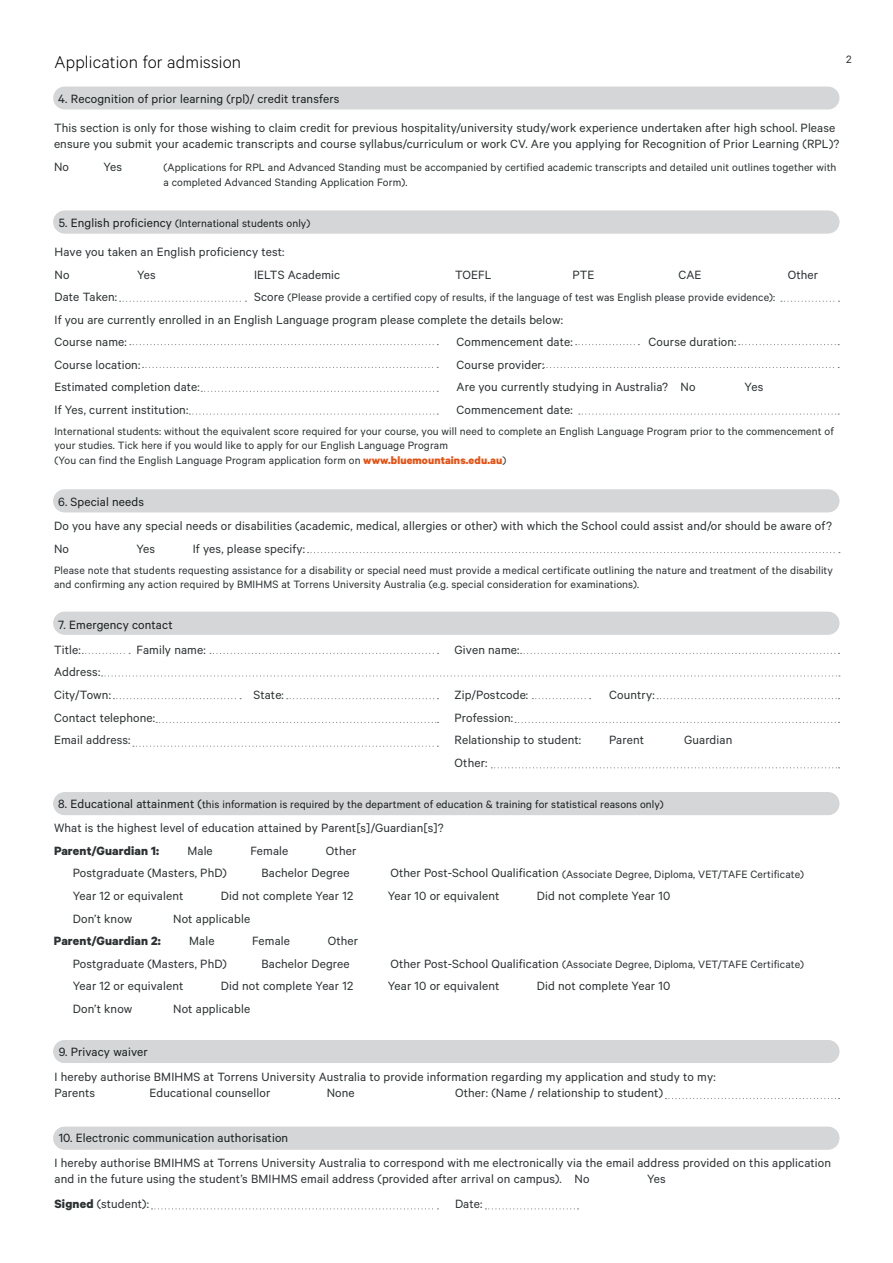
<style>
.page{position:relative;width:893px;height:1263px;background:#fff}
.page>*{position:absolute;margin:0;border:0;box-sizing:border-box;transform-origin:0 0}
.t1{font:300 19.2px "Calibre";letter-spacing:.01em;color:#000}
.t2{font:13.5px/22.5px "Calibre";letter-spacing:.01em;color:#2c3233}
.t3{font:13.5px "Calibre";letter-spacing:.01em;color:#181f20}
.t4{font:700 13.5px "Calibre";letter-spacing:.01em;color:#2c3233}
.t5{font:12px/14.4px "Calibre";letter-spacing:.01em;color:#2c3233}
.t6{font:12px "Calibre";letter-spacing:.01em;color:#181f20}
.s1{font-size:13.5px}
.s2{font-weight:700;color:#e94e0f}
.s3{font-weight:700}
</style>
<div class="page">
<div style="left:53px;top:1127px;width:786px;height:22px;background:#d5d6d7;border-radius:11px"></div>
<div style="left:53px;top:1040px;width:786px;height:23px;background:#d5d6d7;border-radius:11px"></div>
<div style="left:53px;top:792px;width:786px;height:23px;background:#d5d6d7;border-radius:11px"></div>
<div style="left:53px;top:211px;width:786px;height:22px;background:#d5d6d7;border-radius:11px"></div>
<div style="left:53px;top:489px;width:786px;height:23px;background:#d5d6d7;border-radius:11px"></div>
<div style="left:53px;top:612px;width:786px;height:23px;background:#d5d6d7;border-radius:11px"></div>
<div style="left:53px;top:87px;width:786px;height:22px;background:#d5d6d7;border-radius:11px"></div>
<svg style="left:308px;top:552px;width:532px;height:1px"></svg>
<svg style="left:210px;top:653px;width:229px;height:1px"></svg>
<svg style="left:102px;top:675px;width:738px;height:1px"></svg>
<svg style="left:521px;top:653px;width:318px;height:1px"></svg>
<svg style="left:113px;top:698px;width:128px;height:1px"></svg>
<svg style="left:515px;top:722px;width:324px;height:1px"></svg>
<svg style="left:657px;top:698px;width:182px;height:1px"></svg>
<svg style="left:287px;top:698px;width:151px;height:1px"></svg>
<svg style="left:532px;top:698px;width:59px;height:1px"></svg>
<svg style="left:156px;top:722px;width:283px;height:1px"></svg>
<svg style="left:133px;top:746px;width:305px;height:1px"></svg>
<svg style="left:82px;top:653px;width:48px;height:1px"></svg>
<svg style="left:491px;top:767px;width:348px;height:1px"></svg>
<svg style="left:120px;top:301px;width:126px;height:1px"></svg>
<svg style="left:781px;top:301px;width:58px;height:1px"></svg>
<svg style="left:130px;top:344px;width:308px;height:1px"></svg>
<svg style="left:576px;top:344px;width:63px;height:1px"></svg>
<svg style="left:544px;top:367px;width:295px;height:1px"></svg>
<svg style="left:143px;top:367px;width:295px;height:1px"></svg>
<svg style="left:201px;top:391px;width:237px;height:1px"></svg>
<svg style="left:579px;top:413px;width:260px;height:2px"></svg>
<svg style="left:739px;top:344px;width:100px;height:1px"></svg>
<svg style="left:189px;top:413px;width:249px;height:2px"></svg>
<svg style="left:152px;top:1208px;width:286px;height:1px"></svg>
<svg style="left:485px;top:1208px;width:93px;height:1px"></svg>
<svg style="left:665px;top:1098px;width:174px;height:1px"></svg>
<h1 class="t1" style="left:54px;top:51px;width:188px">Application for admission</h1>
<p class="t5" style="left:846px;top:52px;width:7px">2</p>
<p class="t3" style="left:58px;top:91px;width:283px">4. Recognition of prior learning (rpl)/ credit transfers</p>
<p class="t2" style="left:54px;top:119px;width:787px;line-height:16.2px">This section is only for those wishing to claim credit for previous hospitality/university study/work experience undertaken after high school. Please ensure you submit your academic transcripts and course syllabus/curriculum or work CV. Are you applying for Recognition of Prior Learning (RPL)?</p>
<p class="t2" style="left:54px;top:155px;width:16px">No</p>
<p class="t2" style="left:104px;top:155px;width:20px">Yes</p>
<p class="t5" style="left:164px;top:159px;width:674px;line-height:15px">(Applications for RPL and Advanced Standing must be accompanied by certified academic transcripts and detailed unit outlines together with a completed Advanced Standing Application Form).</p>
<p class="t6" style="left:59px;top:216px;width:253px"><span class="s1">5. English proficiency</span> (International students only)</p>
<p class="t2" style="left:54px;top:240px;width:232px">Have you taken an English proficiency test:<br>No</p>
<p class="t2" style="left:137px;top:263px;width:20px">Yes</p>
<p class="t2" style="left:254px;top:263px;width:88px">IELTS Academic</p>
<p class="t2" style="left:455px;top:263px;width:38px">TOEFL</p>
<p class="t2" style="left:572px;top:263px;width:24px">PTE</p>
<p class="t2" style="left:679px;top:263px;width:25px">CAE</p>
<p class="t2" style="left:788px;top:263px;width:32px">Other</p>
<p class="t2" style="left:55px;top:285px;width:64px">Date Taken:</p>
<p class="t5" style="left:254px;top:290px;width:523px"><span class="s1">Score</span> (Please provide a certified copy of results, if the language of test was English please provide evidence):</p>
<p class="t2" style="left:54px;top:308px;width:510px">If you are currently enrolled in an English Language program please complete the details below:<br>Course name:</p>
<p class="t2" style="left:456px;top:330px;width:118px">Commencement date:</p>
<p class="t2" style="left:648px;top:330px;width:90px">Course duration:</p>
<p class="t2" style="left:54px;top:353px;width:87px">Course location:</p>
<p class="t2" style="left:456px;top:353px;width:89px">Course provider:</p>
<p class="t2" style="left:54px;top:375px;width:147px">Estimated completion date:</p>
<p class="t2" style="left:456px;top:375px;width:241px">Are you currently studying in Australia? No</p>
<p class="t2" style="left:744px;top:375px;width:20px">Yes</p>
<p class="t2" style="left:54px;top:398px;width:135px">If Yes, current institution:</p>
<p class="t2" style="left:456px;top:398px;width:118px">Commencement date:</p>
<p class="t5" style="left:54px;top:423px;width:781px">International students: without the equivalent score required for your course, you will need to complete an English Language Program prior to the commencement of your studies. Tick here if you would like to apply for our English Language Program<br>(You can find the English Language Program application form on <span class="s2">www.bluemountains.edu.au</span>)</p>
<p class="t3" style="left:58px;top:494px;width:87px">6. Special needs</p>
<p class="t2" style="left:54px;top:514px;width:779px">Do you have any special needs or disabilities (academic, medical, allergies or other) with which the School could assist and/or should be aware of?<br>No</p>
<p class="t2" style="left:136px;top:537px;width:20px">Yes</p>
<p class="t2" style="left:193px;top:537px;width:114px">If yes, please specify:</p>
<p class="t5" style="left:54px;top:562px;width:780px">Please note that students requesting assistance for a disability or special need must provide a medical certificate outlining the nature and treatment of the disability and confirming any action required by BMIHMS at Torrens University Australia (e.g. special consideration for examinations).</p>
<p class="t3" style="left:58px;top:617px;width:116px">7. Emergency contact</p>
<p class="t2" style="left:54px;top:638px;width:28px">Title:</p>
<p class="t2" style="left:136px;top:638px;width:71px">Family name:</p>
<p class="t2" style="left:455px;top:638px;width:67px">Given name:</p>
<p class="t2" style="left:54px;top:660px;width:58px">Address:<br>City/Town:</p>
<p class="t2" style="left:254px;top:683px;width:32px">State:</p>
<p class="t2" style="left:455px;top:683px;width:75px">Zip/Postcode:</p>
<p class="t2" style="left:609px;top:683px;width:47px">Country:</p>
<p class="t2" style="left:54px;top:706px;width:103px">Contact telephone:</p>
<p class="t2" style="left:455px;top:706px;width:60px">Profession:</p>
<p class="t2" style="left:54px;top:728px;width:78px">Email address:</p>
<p class="t2" style="left:455px;top:728px;width:128px">Relationship to student:</p>
<p class="t2" style="left:609px;top:728px;width:37px">Parent</p>
<p class="t2" style="left:684px;top:728px;width:50px">Guardian</p>
<p class="t2" style="left:455px;top:751px;width:35px">Other:</p>
<p class="t6" style="left:58px;top:797px;width:607px"><span class="s1">8. Educational attainment (</span>this information is required by the department of education &amp; training for statistical reasons only)</p>
<p class="t2" style="left:54px;top:816px;width:391px">What is the highest level of education attained by Parent[s]/Guardian[s]?</p>
<p class="t4" style="left:54px;top:842px;width:107px">Parent/Guardian 1:</p>
<p class="t2" style="left:187px;top:839px;width:27px">Male</p>
<p class="t2" style="left:250px;top:839px;width:39px">Female</p>
<p class="t2" style="left:326px;top:839px;width:32px">Other</p>
<p class="t2" style="left:73px;top:861px;width:156px">Postgraduate (Masters, PhD)</p>
<p class="t2" style="left:261px;top:861px;width:90px">Bachelor Degree</p>
<p class="t5" style="left:390px;top:866px;width:415px"><span class="s1">Other Post-School Qualification</span> (Associate Degree, Diploma, VET/TAFE Certificate)</p>
<p class="t2" style="left:73px;top:884px;width:112px">Year 12 or equivalent</p>
<p class="t2" style="left:221px;top:884px;width:134px">Did not complete Year 12</p>
<p class="t2" style="left:388px;top:884px;width:113px">Year 10 or equivalent</p>
<p class="t2" style="left:537px;top:884px;width:135px">Did not complete Year 10</p>
<p class="t2" style="left:73px;top:907px;width:61px">Don’t know</p>
<p class="t2" style="left:173px;top:907px;width:79px">Not applicable</p>
<p class="t4" style="left:54px;top:933px;width:108px">Parent/Guardian 2:</p>
<p class="t2" style="left:189px;top:929px;width:27px">Male</p>
<p class="t2" style="left:252px;top:929px;width:39px">Female</p>
<p class="t2" style="left:328px;top:929px;width:32px">Other</p>
<p class="t2" style="left:73px;top:952px;width:156px">Postgraduate (Masters, PhD)</p>
<p class="t2" style="left:261px;top:952px;width:90px">Bachelor Degree</p>
<p class="t5" style="left:390px;top:956px;width:415px"><span class="s1">Other Post-School Qualification</span> (Associate Degree, Diploma, VET/TAFE Certificate)</p>
<p class="t2" style="left:73px;top:974px;width:112px">Year 12 or equivalent</p>
<p class="t2" style="left:221px;top:974px;width:134px">Did not complete Year 12</p>
<p class="t2" style="left:388px;top:974px;width:113px">Year 10 or equivalent</p>
<p class="t2" style="left:537px;top:974px;width:135px">Did not complete Year 10</p>
<p class="t2" style="left:73px;top:997px;width:61px">Don’t know</p>
<p class="t2" style="left:173px;top:997px;width:79px">Not applicable</p>
<p class="t3" style="left:59px;top:1044px;width:91px">9. Privacy waiver</p>
<p class="t2" style="left:54px;top:1068px;width:663px;line-height:16.2px">I hereby authorise BMIHMS at Torrens University Australia to provide information regarding my application and study to my:<br>Parents</p>
<p class="t2" style="left:149px;top:1081px;width:122px">Educational counsellor</p>
<p class="t2" style="left:327px;top:1081px;width:30px">None</p>
<p class="t2" style="left:455px;top:1081px;width:209px">Other: (Name / relationship to student)</p>
<p class="t3" style="left:59px;top:1130px;width:231px">10. Electronic communication authorisation</p>
<p class="t2" style="left:54px;top:1154px;width:778px;line-height:16.2px">I hereby authorise BMIHMS at Torrens University Australia to correspond with me electronically via the email address provided on this application and in the future using the student’s BMIHMS email address (provided after arrival on campus). No</p>
<p class="t2" style="left:647px;top:1167px;width:20px">Yes</p>
<p class="t2" style="left:54px;top:1192px;width:96px"><span class="s3">Signed</span> (student):</p>
<p class="t2" style="left:455px;top:1192px;width:29px">Date:</p>
</div>
